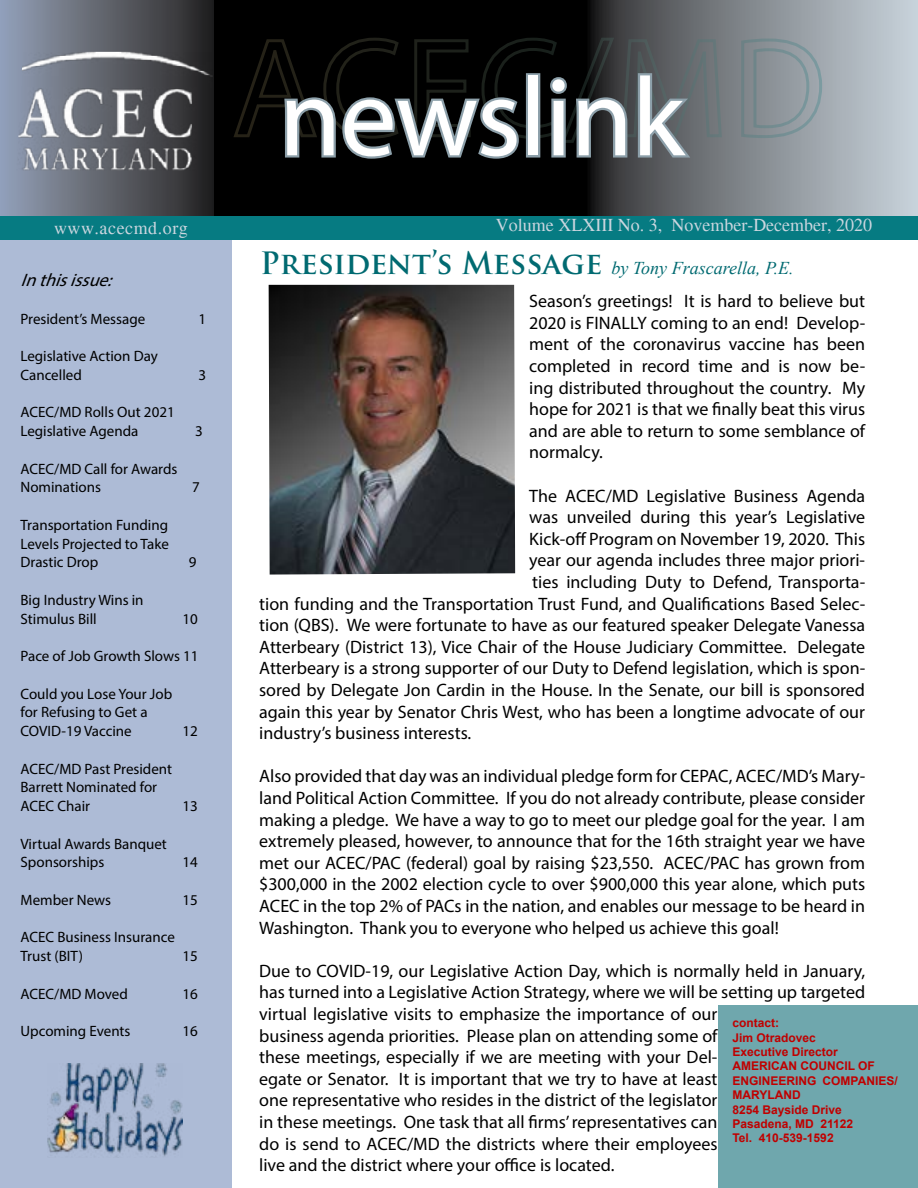
<style>
.page{position:relative;width:918px;height:1188px;background:#fff}
.page>*{position:absolute;margin:0;border:0;box-sizing:border-box;transform-origin:0 0}
.t1{font:112.5px "Myriad Pro";letter-spacing:-.01em;color:#fff}
.t2{font:18px/21.6px "Myriad Pro";color:#000;text-align:justify}
.t3{font:italic 18px "Times New Roman";color:#006a71}
.t4{font:18px "Times";color:#cbd6df}
.t5{font:18px "Times";letter-spacing:.03em;color:#cbd6df}
.t6{font:italic 18px "Myriad Pro";color:#000}
.t7{font:15px/18.8px "Myriad Pro";color:#000}
.t8{font:700 12px/14.4px "Arial";color:#c00000}
.s1{font-family:"Trajan Pro";font-weight:700;font-style:normal;font-size:30px}
</style>
<div class="page">
<div style="left:719px;top:1006px;width:199px;height:182px;background:#6fa7ad"></div>
<svg style="left:0;top:0;width:214px;height:216px"></svg>
<div style="left:214px;top:0;width:387px;height:217px;background:#000"></div>
<svg style="left:590px;top:0;width:328px;height:216px"></svg>
<svg style="left:739px;top:37px;width:85px;height:103px"></svg>
<svg style="left:233px;top:36px;width:490px;height:125px"></svg>
<div style="left:0;top:240px;width:232px;height:948px;background:#adbbd6"></div>
<div style="left:0;top:216px;width:918px;height:24px;background:#067b82"></div>
<img style="left:48px;top:1064px;width:135px;height:93px">
<img style="left:16px;top:52px;width:197px;height:119px">
<img style="left:269px;top:285px;width:246px;height:290px">
<h1 class="t1" style="left:279px;top:48px;width:407px">newslink</h1>
<p class="t5" style="left:54px;top:218px;width:135px">www.acecmd.org</p>
<p class="t4" style="left:496px;top:214px;width:378px">Volume XLXIII No. 3, November-December, 2020</p>
<p class="t3" style="left:260px;top:256px;width:535px"><span class="s1">President’s Message</span> by Tony Frascarella, P.E.</p>
<p class="t2" style="left:529px;top:290px;width:338px">Season’s greetings! It is hard to believe but 2020 is FINALLY coming to an end! Develop&shy;ment of the coronavirus vaccine has been completed in record time and is now be&shy;ing distributed throughout the country. My hope for 2021 is that we finally beat this virus and are able to return to some semblance of normalcy.</p>
<p class="t2" style="left:529px;top:485px;width:338px">The ACEC/MD Legislative Business Agenda</p>
<p class="t2" style="left:529px;top:506px;width:337px">was unveiled during this year’s Legislative</p>
<p class="t2" style="left:529px;top:528px;width:337px">Kick-off Program on November 19, 2020. This</p>
<p class="t2" style="left:529px;top:549px;width:337px">year our agenda includes three major priori-</p>
<p class="t2" style="left:532px;top:571px;width:335px">ties including Duty to Defend, Transporta-</p>
<p class="t2" style="left:259px;top:593px;width:608px">tion funding and the Transportation Trust Fund, and Qualifications Based Selec-</p>
<p class="t2" style="left:259px;top:614px;width:608px">tion (QBS). We were fortunate to have as our featured speaker Delegate Vanessa</p>
<p class="t2" style="left:259px;top:636px;width:608px">Atterbeary (District 13), Vice Chair of the House Judiciary Committee. Delegate</p>
<p class="t2" style="left:259px;top:657px;width:608px">Atterbeary is a strong supporter of our Duty to Defend legislation, which is spon-</p>
<p class="t2" style="left:259px;top:679px;width:607px">sored by Delegate Jon Cardin in the House. In the Senate, our bill is sponsored</p>
<p class="t2" style="left:259px;top:701px;width:607px">again this year by Senator Chris West, who has been a longtime advocate of our</p>
<p class="t2" style="left:259px;top:722px;width:214px">industry’s business interests.</p>
<p class="t2" style="left:259px;top:765px;width:608px">Also provided that day was an individual pledge form for CEPAC, ACEC/MD’s Mary&shy;land Political Action Committee. If you do not already contribute, please consider making a pledge. We have a way to go to meet our pledge goal for the year. I am extremely pleased, however, to announce that for the 16th straight year we have met our ACEC/PAC (federal) goal by raising $23,550. ACEC/PAC has grown from $300,000 in the 2002 election cycle to over $900,000 this year alone, which puts ACEC in the top 2% of PACs in the nation, and enables our message to be heard in Washington. Thank you to everyone who helped us achieve this goal!</p>
<p class="t2" style="left:259px;top:960px;width:608px;text-align:left">Due to COVID-19, our Legislative Action Day, which is normally held in January, has turned into a Legislative Action Strategy, where we will be setting up targeted virtual legislative visits to emphasize the importance of our<br>business agenda priorities. Please plan on attending some of<br>these meetings, especially if we are meeting with your Del-<br>egate or Senator. It is important that we try to have at least<br>one representative who resides in the district of the legislator<br>in these meetings. One task that all firms’ representatives can<br>do is send to ACEC/MD the districts where their employees<br>live and the district where your office is located.</p>
<p class="t6" style="left:21px;top:269px;width:100px">Inthisissue:</p>
<p class="t7" style="left:21px;top:309px;width:126px">President’s Message</p>
<p class="t7" style="left:198px;top:309px;width:9px">1</p>
<p class="t7" style="left:21px;top:346px;width:139px">Legislative Action Day<br>Cancelled</p>
<p class="t7" style="left:198px;top:365px;width:9px">3</p>
<p class="t7" style="left:21px;top:403px;width:156px">ACEC/MD Rolls Out 2021<br>Legislative Agenda</p>
<p class="t7" style="left:195px;top:421px;width:9px">3</p>
<p class="t7" style="left:21px;top:459px;width:158px">ACEC/MD Call for Awards<br>Nominations</p>
<p class="t7" style="left:192px;top:478px;width:9px">7</p>
<p class="t7" style="left:21px;top:515px;width:150px;text-align:justify">Transportation Funding Levels Projected to Take Drastic Drop</p>
<p class="t7" style="left:189px;top:553px;width:9px">9</p>
<p class="t7" style="left:21px;top:590px;width:125px">Big Industry Wins in<br>Stimulus Bill</p>
<p class="t7" style="left:183px;top:609px;width:17px">10</p>
<p class="t7" style="left:21px;top:646px;width:180px">Pace of Job Growth Slows 11</p>
<p class="t7" style="left:21px;top:684px;width:153px">Could you Lose Your Job for Refusing to Get a<br>COVID-19 Vaccine</p>
<p class="t7" style="left:183px;top:721px;width:17px">12</p>
<p class="t7" style="left:21px;top:759px;width:153px">ACEC/MD Past President<br>Barrett Nominated for<br>ACEC Chair</p>
<p class="t7" style="left:183px;top:796px;width:17px">13</p>
<p class="t7" style="left:21px;top:834px;width:148px">Virtual Awards Banquet<br>Sponsorships</p>
<p class="t7" style="left:183px;top:853px;width:17px">14</p>
<p class="t7" style="left:21px;top:890px;width:92px">Member News</p>
<p class="t7" style="left:183px;top:890px;width:17px">15</p>
<p class="t7" style="left:21px;top:928px;width:156px">ACEC Business Insurance<br>Trust (BIT)</p>
<p class="t7" style="left:183px;top:946px;width:17px">15</p>
<p class="t7" style="left:21px;top:984px;width:109px">ACEC/MD Moved</p>
<p class="t7" style="left:183px;top:984px;width:17px">16</p>
<p class="t7" style="left:21px;top:1021px;width:112px">Upcoming Events</p>
<p class="t7" style="left:183px;top:1021px;width:17px">16</p>
<p class="t8" style="left:733px;top:1016px;width:167px">contact:<br>Jim Otradovec<br>Executive Director<br>AMERICAN COUNCIL OF<br>ENGINEERING COMPANIES/<br>MARYLAND<br>8254 Bayside Drive<br>Pasadena, MD 21122<br>Tel. 410-539-1592</p>
</div>
